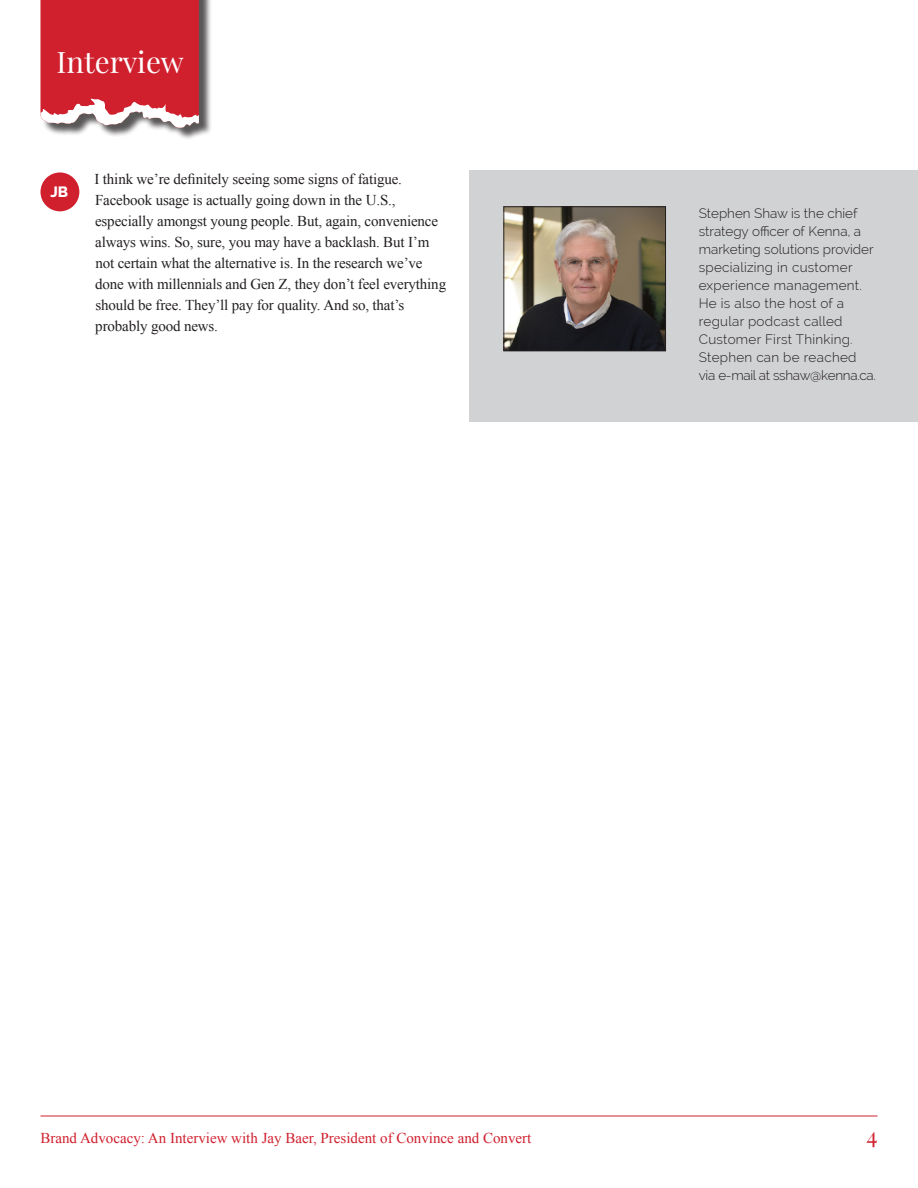
<style>
.page{position:relative;width:918px;height:1188px;background:#fff}
.page>*{position:absolute;margin:0;border:0;box-sizing:border-box;transform-origin:0 0}
.t1{font:38.85px "Playfair Display";color:#fff}
.t2{font:29.55px "Playfair Display";color:#fff}
.t3{font:22.5px "Playfair Display";color:#d0202e}
.Intro_Body{font:15px/21px "Times New Roman";letter-spacing:-.01em;color:#231f20}
.t4{font:15px "Times New Roman";color:#d0202e}
.t5{font:800 15px "Raleway";color:#fff}
.t6{font:300 13.5px/18px "Raleway";letter-spacing:.02em;color:#231f20}
</style>
<div class="page">
<div style="left:42px;top:0;width:170px;height:141px;background:#231f20;opacity:.75"></div>
<svg style="left:40px;top:0;width:159px;height:128px;background:#d03945"></svg>
<hr style="left:40px;top:1116px;width:838px;height:1px;background:#d0202e">
<div style="left:40px;top:172px;width:39px;height:39px;background:#d0202e;border-radius:50%"></div>
<div style="left:470px;top:170px;width:448px;height:252px;background:#d1d2d4"></div>
<img style="left:506px;top:208px;width:158px;height:141px">
<div style="left:504px;top:206px;width:162px;height:145px;border:1px solid #231f20"></div>
<h2 class="t2" style="left:56px;top:43px;width:129px">Interview</h2>
<h1 class="t1" style="left:61px;top:50px;width:71px">Gist</h1>
<p class="t5" style="left:50px;top:184px;width:19px">JB</p>
<p class="Intro_Body" style="left:94px;top:169px;width:353px">I think we’re definitely seeing some signs of fatigue.<br>Facebook usage is actually going down in the U.S., especially amongst young people. But, again, convenience always wins. So, sure, you may have a backlash. But I’m not certain what the alternative is. In the research we’ve done with millennials and Gen Z, they don’t feel everything should be free. They’ll pay for quality. And so, that’s probably good news.</p>
<p class="t6" style="left:699px;top:204px;width:179px">Stephen Shaw is the chief strategy officer of Kenna, a marketing solutions provider specializing in customer experience management.<br>He is also the host of a regular podcast called<br>Customer First Thinking.<br>Stephen can be reached via e-mail at sshaw@kenna.ca.</p>
<p class="t4" style="left:40px;top:1128px;width:492px">Brand Advocacy: An Interview with Jay Baer, President of Convince and Convert</p>
<h3 class="t3" style="left:866px;top:1121px;width:13px">4</h3>
</div>
